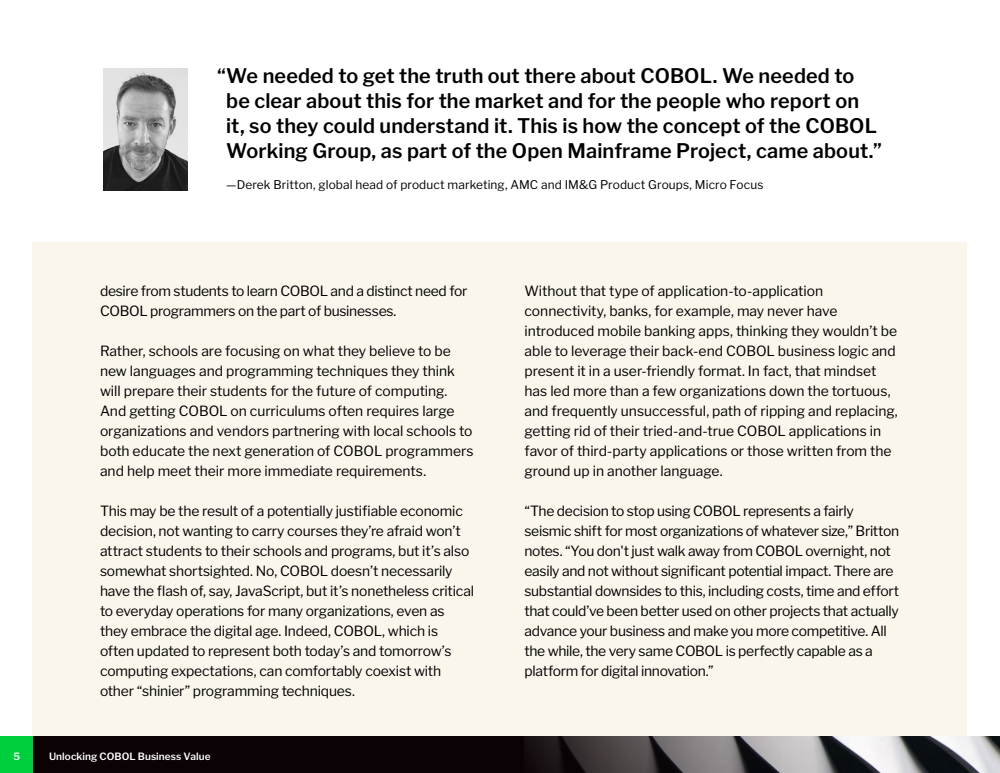
<style>
.page{position:relative;width:1000px;height:773px;background:#fff}
.page>*{position:absolute;margin:0;border:0;box-sizing:border-box;transform-origin:0 0}
.t1{font:600 20px/25px "Libre Franklin";letter-spacing:.01em;color:#000}
.t2{font:14px/20px "Libre Franklin";letter-spacing:-.01em;color:#000}
.t3{font:12px "Libre Franklin";letter-spacing:.01em;color:#000}
.t4{font:600 10px "Libre Franklin";letter-spacing:.01em;color:#fff}
</style>
<div class="page">
<div style="left:33px;top:36px;width:934px;height:701px;background:#faf6ec"></div>
<div style="left:33px;top:737px;width:967px;height:36px;background:#0a0204"></div>
<div style="left:0;top:737px;width:33px;height:36px;background:#00cf3d"></div>
<img style="left:524px;top:737px;width:476px;height:36px">
<div style="left:0;top:0;width:1000px;height:242px;background:#fff"></div>
<img style="left:103px;top:68px;width:84px;height:122px">
<p class="t1" style="left:226px;top:64px;width:657px;text-indent:-9px">“We needed to get the truth out there about COBOL. We needed to be clear about this for the market and for the people who report on it, so they could understand it. This is how the concept of the COBOL Working Group, as part of the Open Mainframe Project, came about.”</p>
<p class="t3" style="left:226px;top:178px;width:539px">—Derek Britton, global head of product marketing, AMC and IM&amp;G Product Groups, Micro Focus</p>
<p class="t2" style="left:100px;top:281px;width:369px">desire from students to learn COBOL and a distinct need for<br>COBOL programmers on the part of businesses.</p>
<p class="t2" style="left:100px;top:341px;width:375px">Rather, schools are focusing on what they believe to be new languages and programming techniques they think will prepare their students for the future of computing.<br>And getting COBOL on curriculums often requires large organizations and vendors partnering with local schools to both educate the next generation of COBOL programmers and help meet their more immediate requirements.</p>
<p class="t2" style="left:100px;top:501px;width:376px">This may be the result of a potentially justifiable economic decision, not wanting to carry courses they’re afraid won’t attract students to their schools and programs, but it’s also somewhat shortsighted. No, COBOL doesn’t necessarily have the flash of, say, JavaScript, but it’s nonetheless critical to everyday operations for many organizations, even as they embrace the digital age. Indeed, COBOL, which is often updated to represent both today’s and tomorrow’s computing expectations, can comfortably coexist with other “shinier” programming techniques.</p>
<p class="t4" style="left:14px;top:750px;width:8px">5</p>
<p class="t4" style="left:49px;top:750px;width:163px">Unlocking COBOL Business Value</p>
<p class="t2" style="left:524px;top:281px;width:375px">Without that type of application-to-application connectivity, banks, for example, may never have introduced mobile banking apps, thinking they wouldn’t be able to leverage their back-end COBOL business logic and present it in a user-friendly format. In fact, that mindset has led more than a few organizations down the tortuous, and frequently unsuccessful, path of ripping and replacing, getting rid of their tried-and-true COBOL applications in favor of third-party applications or those written from the ground up in another language.</p>
<p class="t2" style="left:524px;top:501px;width:376px">“The decision to stop using COBOL represents a fairly seismic shift for most organizations of whatever size,” Britton notes. “You don't just walk away from COBOL overnight, not easily and not without significant potential impact. There are substantial downsides to this, including costs, time and effort that could’ve been better used on other projects that actually advance your business and make you more competitive. All the while, the very same COBOL is perfectly capable as a platform for digital innovation.”</p>
</div>
